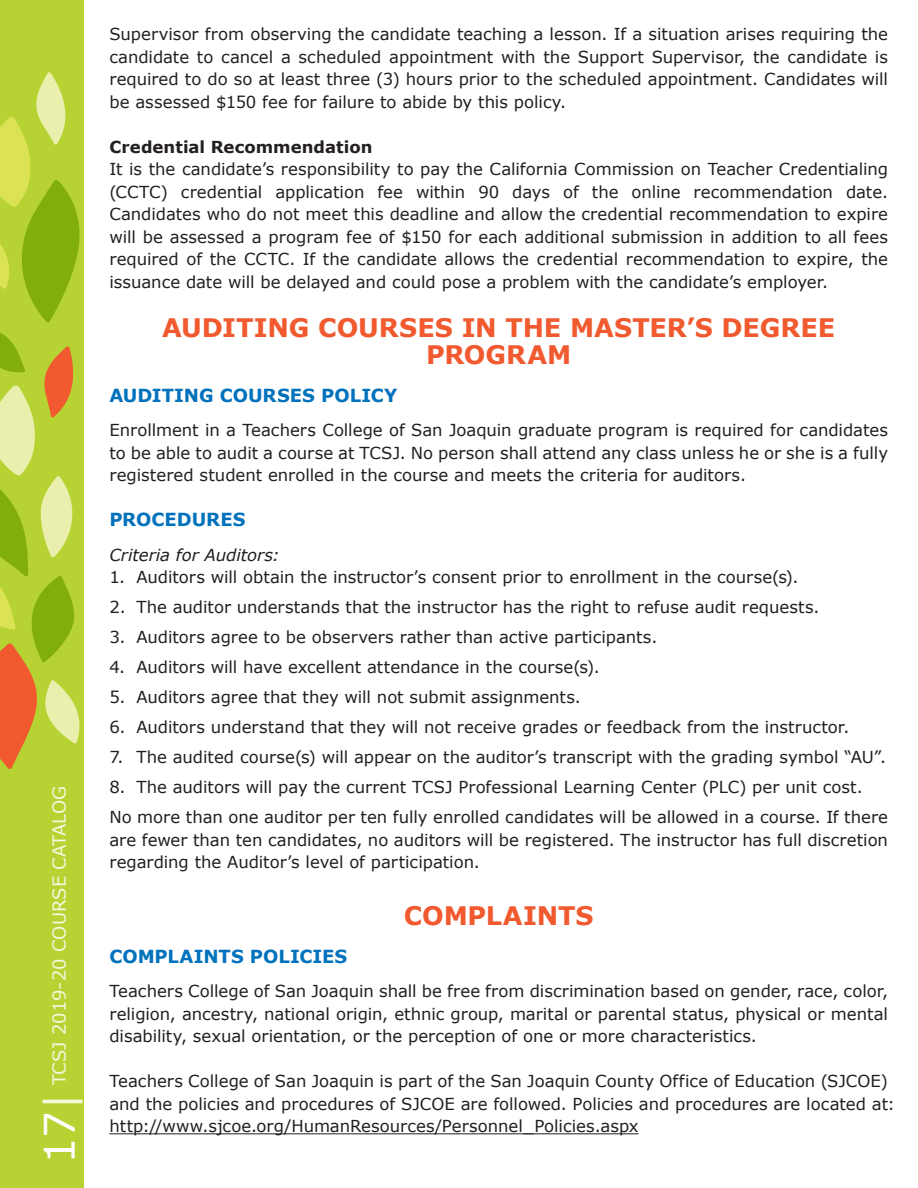
<style>
.page{position:relative;width:918px;height:1188px;background:#fff}
.page>*{position:absolute;margin:0;border:0;box-sizing:border-box;transform-origin:0 0}
.t1{font:42px "Verdana";color:#fff}
.t2{font:700 25.5px/27px "Verdana";letter-spacing:-.005em;color:#f1592f;text-align:center}
.t3{font:700 18px "Verdana";color:#0072bc}
.t4{font:18px "Verdana";color:rgb(255 255 255/.85)}
.t5{font:16.5px/22.5px "Verdana";color:#231f20;text-align:justify}
.t6{font:700 16.5px "Verdana";color:#231f20}
.t7{font:italic 16.5px "Verdana";letter-spacing:-.005em;color:#231f20}
.s1{color:rgb(255 255 255/.85)}
</style>
<div class="page">
<hr style="left:109px;top:1133px;width:530px;height:1px;background:#231f20">
<div style="left:0;top:0;width:83px;height:1188px;background:#b6d333"></div>
<svg style="left:0;top:72px;width:84px;height:698px"></svg>
<p class="t4" style="left:47px;top:1085px;width:301px;rotate:-90deg">TCSJ 2019-20 COURSE CATALOG</p>
<h1 class="t1" style="left:31px;top:1164px;width:74px;rotate:-90deg">17<span class="s1">|</span></h1>
<p class="t5" style="left:109px;top:23px;width:780px">Supervisor from observing the candidate teaching a lesson. If a situation arises requiring the candidate to cancel a scheduled appointment with the Support Supervisor, the candidate is required to do so at least three (3) hours prior to the scheduled appointment. Candidates will be assessed $150 fee for failure to abide by this policy.</p>
<p class="t6" style="left:109px;top:135px;width:265px">Credential Recommendation</p>
<p class="t5" style="left:109px;top:158px;width:780px">It is the candidate’s responsibility to pay the California Commission on Teacher Credentialing (CCTC) credential application fee within 90 days of the online recommendation date.<br>Candidates who do not meet this deadline and allow the credential recommendation to expire will be assessed a program fee of $150 for each additional submission in addition to all fees required of the CCTC. If the candidate allows the credential recommendation to expire, the issuance date will be delayed and could pose a problem with the candidate’s employer.</p>
<h2 class="t2" style="left:162px;top:314px;width:675px">AUDITING COURSES IN THE MASTER’S DEGREE<br>PROGRAM</h2>
<p class="t3" style="left:109px;top:383px;width:289px">AUDITING COURSES POLICY</p>
<p class="t5" style="left:109px;top:419px;width:780px">Enrollment in a Teachers College of San Joaquin graduate program is required for candidates to be able to audit a course at TCSJ. No person shall attend any class unless he or she is a fully registered student enrolled in the course and meets the criteria for auditors.</p>
<p class="t3" style="left:109px;top:507px;width:138px">PROCEDURES</p>
<p class="t7" style="left:109px;top:544px;width:172px">Criteria for Auditors:</p>
<p class="t5" style="left:109px;top:566px;width:691px">1. Auditors will obtain the instructor’s consent prior to enrollment in the course(s).</p>
<p class="t5" style="left:109px;top:596px;width:712px">2. The auditor understands that the instructor has the right to refuse audit requests.</p>
<p class="t5" style="left:109px;top:626px;width:550px">3. Auditors agree to be observers rather than active participants.</p>
<p class="t5" style="left:109px;top:656px;width:492px">4. Auditors will have excellent attendance in the course(s).</p>
<p class="t5" style="left:109px;top:686px;width:473px">5. Auditors agree that they will not submit assignments.</p>
<p class="t5" style="left:109px;top:716px;width:741px">6. Auditors understand that they will not receive grades or feedback from the instructor.</p>
<p class="t5" style="left:109px;top:746px;width:778px">7. The audited course(s) will appear on the auditor’s transcript with the grading symbol “AU”.</p>
<p class="t5" style="left:109px;top:772px;width:780px;line-height:30px">8. The auditors will pay the current TCSJ Professional Learning Center (PLC) per unit cost.<br>No more than one auditor per ten fully enrolled candidates will be allowed in a course. If there</p>
<p class="t5" style="left:109px;top:828px;width:780px">are fewer than ten candidates, no auditors will be registered. The instructor has full discretion regarding the Auditor’s level of participation.</p>
<h2 class="t2" style="left:404px;top:902px;width:192px">COMPLAINTS</h2>
<p class="t3" style="left:109px;top:944px;width:239px">COMPLAINTS POLICIES</p>
<p class="t5" style="left:109px;top:980px;width:780px">Teachers College of San Joaquin shall be free from discrimination based on gender, race, color, religion, ancestry, national origin, ethnic group, marital or parental status, physical or mental disability, sexual orientation, or the perception of one or more characteristics.</p>
<p class="t5" style="left:109px;top:1070px;width:787px;text-align:left">Teachers College of San Joaquin is part of the San Joaquin County Office of Education (SJCOE) and the policies and procedures of SJCOE are followed. Policies and procedures are located at: http://www.sjcoe.org/HumanResources/Personnel_Policies.aspx</p>
</div>
